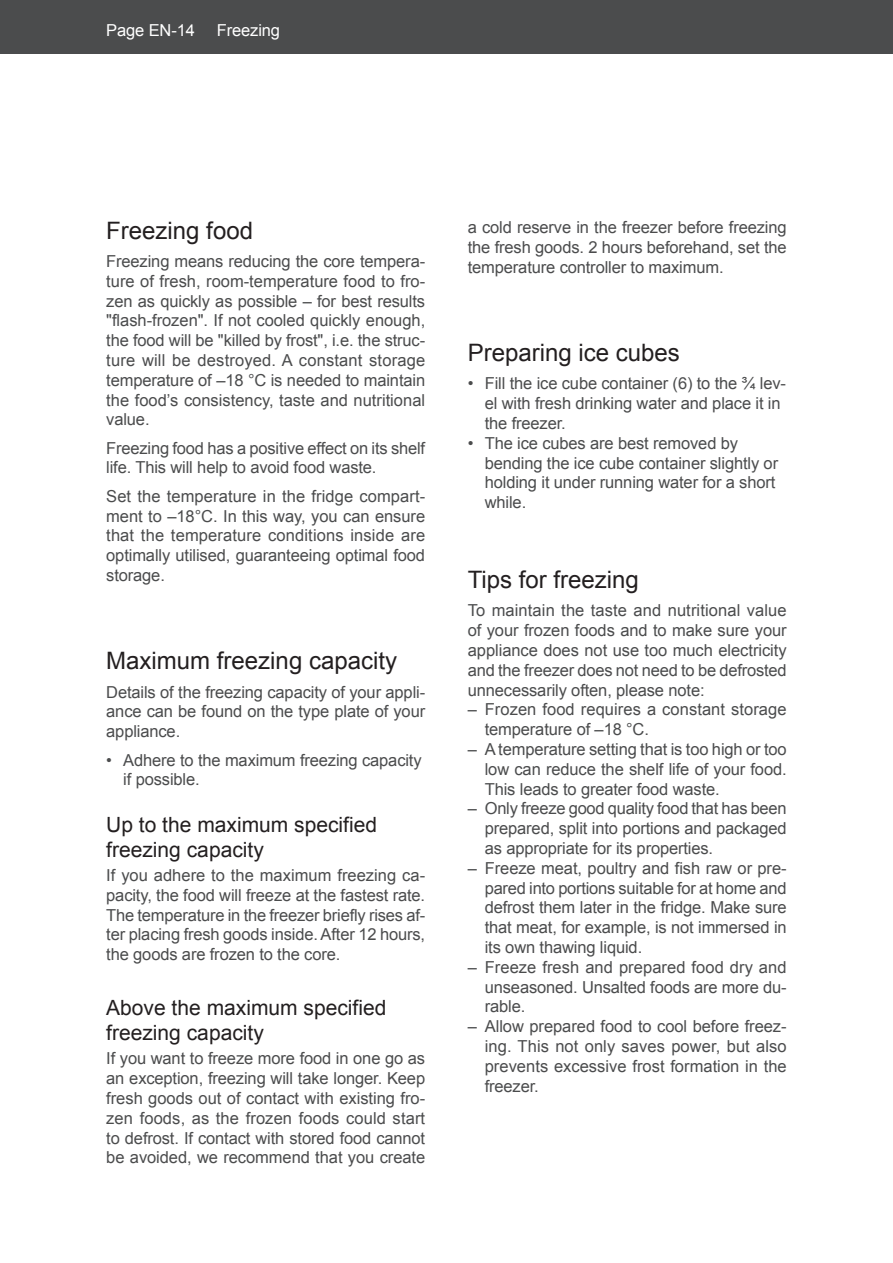
<style>
.page{position:relative;width:893px;height:1263px;background:#fff}
.page>*{position:absolute;margin:0;border:0;box-sizing:border-box;transform-origin:0 0}
.t1{font:24px "Arial";color:#231f20}
.t2{font:21px/25.2px "Arial";color:#231f20}
.t3{font:16.5px/19.8px "Arial";letter-spacing:-.01em;color:#4b4c4d;text-align:justify}
.t4{font:16.5px "Arial";letter-spacing:-.01em;color:#fff}
</style>
<div class="page">
<div style="left:0;top:0;width:893px;height:54px;background:#4b4c4d"></div>
<p class="t4" style="left:106px;top:22px;width:90px">Page EN-14</p>
<p class="t4" style="left:217px;top:22px;width:65px">Freezing</p>
<h1 class="t1" style="left:106px;top:217px;width:148px">Freezing food</h1>
<p class="t3" style="left:106px;top:251px;width:320px">Freezing means reducing the core tempera&shy;ture of fresh, room-temperature food to fro&shy;zen as quickly as possible – for best results "flash-frozen". If not cooled quickly enough, the food will be "killed by frost", i.e. the struc&shy;ture will be destroyed. A constant storage temperature of –18 °C is needed to maintain the food’s consistency, taste and nutritional value.</p>
<p class="t3" style="left:106px;top:438px;width:320px">Freezing food has a positive effect on its shelf life. This will help to avoid food waste.</p>
<p class="t3" style="left:106px;top:486px;width:320px">Set the temperature in the fridge compart&shy;ment to –18°C. In this way, you can ensure that the temperature conditions inside are optimally utilised, guaranteeing optimal food storage.</p>
<h1 class="t1" style="left:106px;top:648px;width:292px">Maximum freezing capacity</h1>
<p class="t3" style="left:106px;top:682px;width:320px">Details of the freezing capacity of your appli&shy;ance can be found on the type plate of your appliance.</p>
<p class="t3" style="left:123px;top:750px;width:300px;text-indent:-17px">• Adhere to the maximum freezing capacity if possible.</p>
<p class="t2" style="left:106px;top:812px;width:272px">Up to the maximum specified freezing capacity</p>
<p class="t3" style="left:106px;top:865px;width:320px">If you adhere to the maximum freezing ca&shy;pacity, the food will freeze at the fastest rate.<br>The temperature in the freezer briefly rises af&shy;ter placing fresh goods inside. After 12 hours, the goods are frozen to the core.</p>
<p class="t2" style="left:106px;top:995px;width:282px">Above the maximum specified freezing capacity</p>
<p class="t3" style="left:106px;top:1049px;width:320px">If you want to freeze more food in one go as an exception, freezing will take longer. Keep fresh goods out of contact with existing fro&shy;zen foods, as the frozen foods could start to defrost. If contact with stored food cannot be avoided, we recommend that you create</p>
<p class="t3" style="left:468px;top:218px;width:320px">a cold reserve in the freezer before freezing the fresh goods. 2 hours beforehand, set the temperature controller to maximum.</p>
<h1 class="t1" style="left:468px;top:339px;width:214px">Preparing ice cubes</h1>
<p class="t3" style="left:485px;top:374px;width:303px;text-align:left;text-indent:-17px">• Fill the ice cube container (6) to the ¾ lev&shy;el with fresh drinking water and place it in the freezer.</p>
<p class="t3" style="left:485px;top:433px;width:295px;text-align:left;text-indent:-17px">• The ice cubes are best removed by bending the ice cube container slightly or holding it under running water for a short while.</p>
<h1 class="t1" style="left:468px;top:566px;width:173px">Tips for freezing</h1>
<p class="t3" style="left:468px;top:601px;width:320px">To maintain the taste and nutritional value of your frozen foods and to make sure your appliance does not use too much electricity and the freezer does not need to be defrosted unnecessarily often, please note:</p>
<p class="t3" style="left:485px;top:700px;width:303px;text-indent:-17px">– Frozen food requires a constant storage temperature of –18 °C.</p>
<p class="t3" style="left:485px;top:739px;width:303px;text-indent:-17px">– A temperature setting that is too high or too low can reduce the shelf life of your food.<br>This leads to greater food waste.</p>
<p class="t3" style="left:485px;top:799px;width:303px;text-indent:-17px">– Only freeze good quality food that has been prepared, split into portions and packaged as appropriate for its properties.</p>
<p class="t3" style="left:485px;top:858px;width:303px;text-indent:-17px">– Freeze meat, poultry and fish raw or pre&shy;pared into portions suitable for at home and defrost them later in the fridge. Make sure that meat, for example, is not immersed in its own thawing liquid.</p>
<p class="t3" style="left:485px;top:957px;width:303px;text-indent:-17px">– Freeze fresh and prepared food dry and unseasoned. Unsalted foods are more du&shy;rable.</p>
<p class="t3" style="left:485px;top:1017px;width:303px;text-indent:-17px">– Allow prepared food to cool before freez&shy;ing. This not only saves power, but also prevents excessive frost formation in the freezer.</p>
</div>
